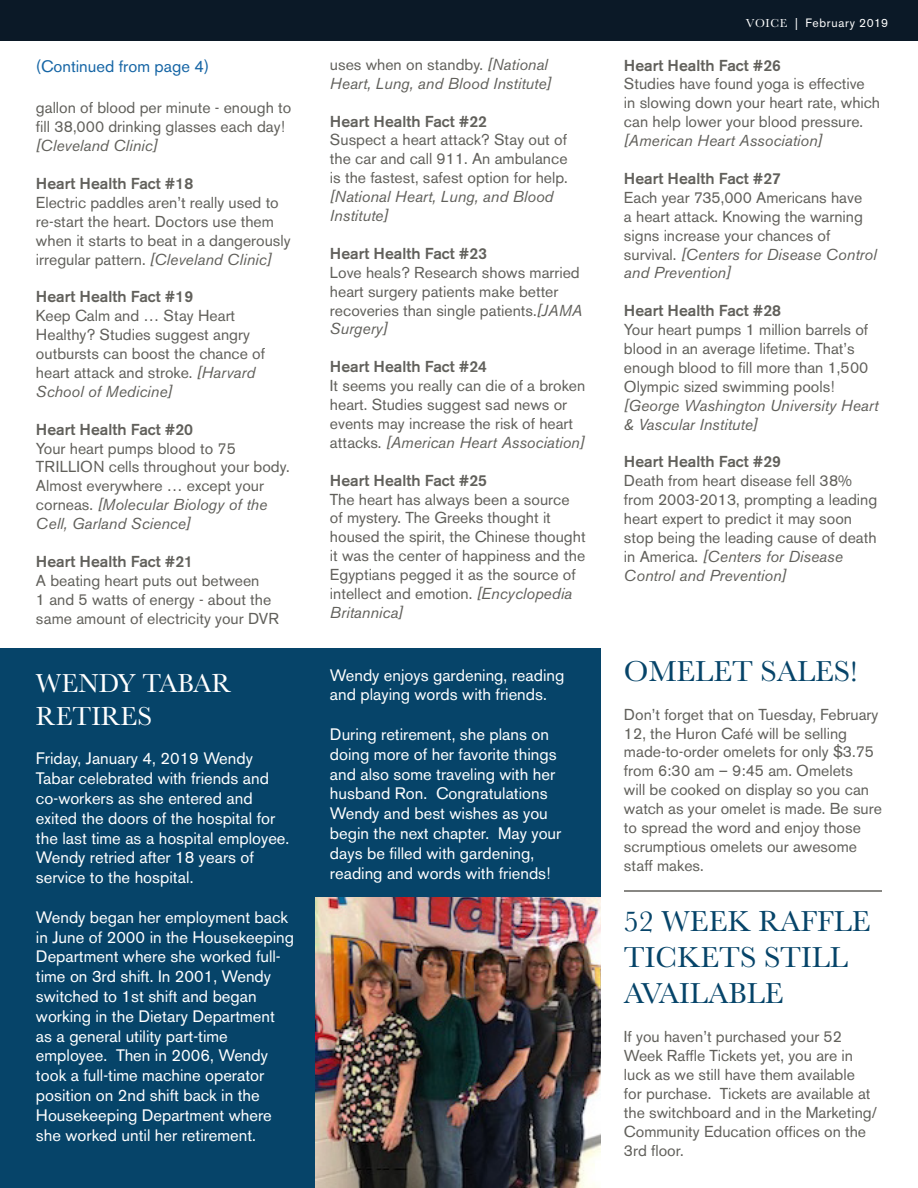
<style>
.page{position:relative;width:918px;height:1188px;background:#fff}
.page>*{position:absolute;margin:0;border:0;box-sizing:border-box;transform-origin:0 0}
.t1{font:30px/36px "Baskerville";color:#064469}
.t2{font:27px/32.4px "Baskerville";color:#fff}
.t3{font:16.5px/19.8px "Akzidenz Grotesk BE";color:#fff}
.t4{font:16.5px "Akzidenz Grotesk BE";color:#1565a5}
.t5{font:15.75px/18.9px "Akzidenz Grotesk BE";color:#61605b}
.t6{font:500 15.75px "Akzidenz Grotesk BE";color:#61605b}
.t7{font:italic 15.75px/18.9px "Akzidenz Grotesk BE";color:#61605b}
.t8{font:12px "Akzidenz Grotesk BE";letter-spacing:.06em;color:#fff}
.s1{font-style:italic}
.s2{font-style:normal}
.s3{font-family:"Baskerville"}
</style>
<div class="page">
<div style="left:0;top:0;width:918px;height:40px;background:#0b1927"></div>
<div style="left:0;top:648px;width:600px;height:540px;background:#064469"></div>
<img style="left:315px;top:897px;width:285px;height:291px">
<hr style="left:624px;top:890px;width:258px;height:2px;background:#61605b">
<p class="t4" style="left:36px;top:57px;width:175px">(Continued from page 4)</p>
<p class="t5" style="left:36px;top:98px;width:257px">gallon of blood per minute - enough to fill 38,000 drinking glasses each day! <span class="s1">[Cleveland Clinic]</span></p>
<p class="t6" style="left:36px;top:174px;width:159px">Heart Health Fact #18</p>
<p class="t5" style="left:36px;top:193px;width:256px">Electric paddles aren’t really used to re-start the heart. Doctors use them when it starts to beat in a dangerously irregular pattern. <span class="s1">[Cleveland Clinic]</span></p>
<p class="t6" style="left:36px;top:287px;width:159px">Heart Health Fact #19</p>
<p class="t5" style="left:36px;top:306px;width:231px">Keep Calm and … Stay Heart<br>Healthy? Studies suggest angry outbursts can boost the chance of heart attack and stroke. <span class="s1">[Harvard<br>School of Medicine]</span></p>
<p class="t6" style="left:36px;top:419px;width:159px">Heart Health Fact #20</p>
<p class="t5" style="left:36px;top:439px;width:255px">Your heart pumps blood to 75<br>TRILLION cells throughout your body.<br>Almost everywhere … except your corneas. <span class="s1">[Molecular Biology of the<br>Cell, Garland Science]</span></p>
<p class="t6" style="left:36px;top:552px;width:159px">Heart Health Fact #21</p>
<p class="t5" style="left:36px;top:571px;width:244px">A beating heart puts out between<br>1 and 5 watts of energy - about the same amount of electricity your DVR</p>
<p class="t2" style="left:36px;top:668px;width:197px">WENDY TABAR<br>RETIRES</p>
<p class="t3" style="left:36px;top:749px;width:255px">Friday, January 4, 2019 Wendy<br>Tabar celebrated with friends and co-workers as she entered and exited the doors of the hospital for the last time as a hospital employee.<br>Wendy retried after 18 years of service to the hospital.</p>
<p class="t3" style="left:36px;top:907px;width:260px">Wendy began her employment back in June of 2000 in the Housekeeping<br>Department where she worked full&shy;time on 3rd shift. In 2001, Wendy switched to 1st shift and began working in the Dietary Department as a general utility part-time employee. Then in 2006, Wendy took a full-time machine operator position on 2nd shift back in the<br>Housekeeping Department where she worked until her retirement.</p>
<p class="t7" style="left:330px;top:55px;width:223px"><span class="s2">uses when on standby.</span> [National<br>Heart, Lung, and Blood Institute]</p>
<p class="t6" style="left:330px;top:111px;width:159px">Heart Health Fact #22</p>
<p class="t5" style="left:330px;top:131px;width:239px">Suspect a heart attack? Stay out of the car and call 911. An ambulance is the fastest, safest option for help. <span class="s1">[National Heart, Lung, and Blood<br>Institute]</span></p>
<p class="t6" style="left:330px;top:244px;width:159px">Heart Health Fact #23</p>
<p class="t5" style="left:330px;top:263px;width:254px">Love heals? Research shows married heart surgery patients make better recoveries than single patients.<span class="s1">[JAMA<br>Surgery]</span></p>
<p class="t6" style="left:330px;top:357px;width:159px">Heart Health Fact #24</p>
<p class="t5" style="left:330px;top:376px;width:257px">It seems you really can die of a broken heart. Studies suggest sad news or events may increase the risk of heart attacks. <span class="s1">[American Heart Association]</span></p>
<p class="t6" style="left:330px;top:470px;width:159px">Heart Health Fact #25</p>
<p class="t5" style="left:330px;top:490px;width:257px">The heart has always been a source of mystery. The Greeks thought it housed the spirit, the Chinese thought it was the center of happiness and the<br>Egyptians pegged it as the source of intellect and emotion. <span class="s1">[Encyclopedia<br>Britannica]</span></p>
<p class="t3" style="left:330px;top:665px;width:236px">Wendy enjoys gardening, reading and playing words with friends.</p>
<p class="t3" style="left:330px;top:724px;width:233px">During retirement, she plans on doing more of her favorite things and also some traveling with her husband Ron. Congratulations<br>Wendy and best wishes as you begin the next chapter. May your days be filled with gardening, reading and words with friends!</p>
<p class="t8" style="left:746px;top:16px;width:144px"><span class="s3">VOICE</span> | February 2019</p>
<p class="t6" style="left:624px;top:55px;width:159px">Heart Health Fact #26</p>
<p class="t5" style="left:624px;top:75px;width:257px">Studies have found yoga is effective in slowing down your heart rate, which can help lower your blood pressure. <span class="s1">[American Heart Association]</span></p>
<p class="t6" style="left:624px;top:169px;width:158px">Heart Health Fact #27</p>
<p class="t5" style="left:624px;top:188px;width:254px">Each year 735,000 Americans have<br>a heart attack. Knowing the warning signs increase your chances of survival. <span class="s1">[Centers for Disease Control and Prevention]</span></p>
<p class="t6" style="left:624px;top:301px;width:159px">Heart Health Fact #28</p>
<p class="t5" style="left:624px;top:320px;width:256px">Your heart pumps 1 million barrels of blood in an average lifetime. That’s enough blood to fill more than 1,500<br>Olympic sized swimming pools! <span class="s1">[George Washington University Heart &amp; Vascular Institute]</span></p>
<p class="t6" style="left:624px;top:452px;width:159px">Heart Health Fact #29</p>
<p class="t5" style="left:624px;top:471px;width:255px">Death from heart disease fell 38% from 2003-2013, prompting a leading heart expert to predict it may soon stop being the leading cause of death in America. <span class="s1">[Centers for Disease Control and Prevention]</span></p>
<p class="t1" style="left:624px;top:654px;width:235px">OMELET SALES!</p>
<p class="t5" style="left:624px;top:705px;width:259px">Don’t forget that on Tuesday, February<br>12, the Huron Café will be selling made-to-order omelets for only $3.75 from 6:30 am – 9:45 am. Omelets<br>will be cooked on display so you can watch as your omelet is made. Be sure to spread the word and enjoy those scrumptious omelets our awesome staff makes.</p>
<p class="t1" style="left:624px;top:904px;width:248px">52 WEEK RAFFLE<br>TICKETS STILL<br>AVAILABLE</p>
<p class="t5" style="left:624px;top:1027px;width:255px">If you haven’t purchased your 52<br>Week Raffle Tickets yet, you are in luck as we still have them available<br>for purchase. Tickets are available at the switchboard and in the Marketing/<br>Community Education offices on the<br>3rd floor.</p>
</div>
